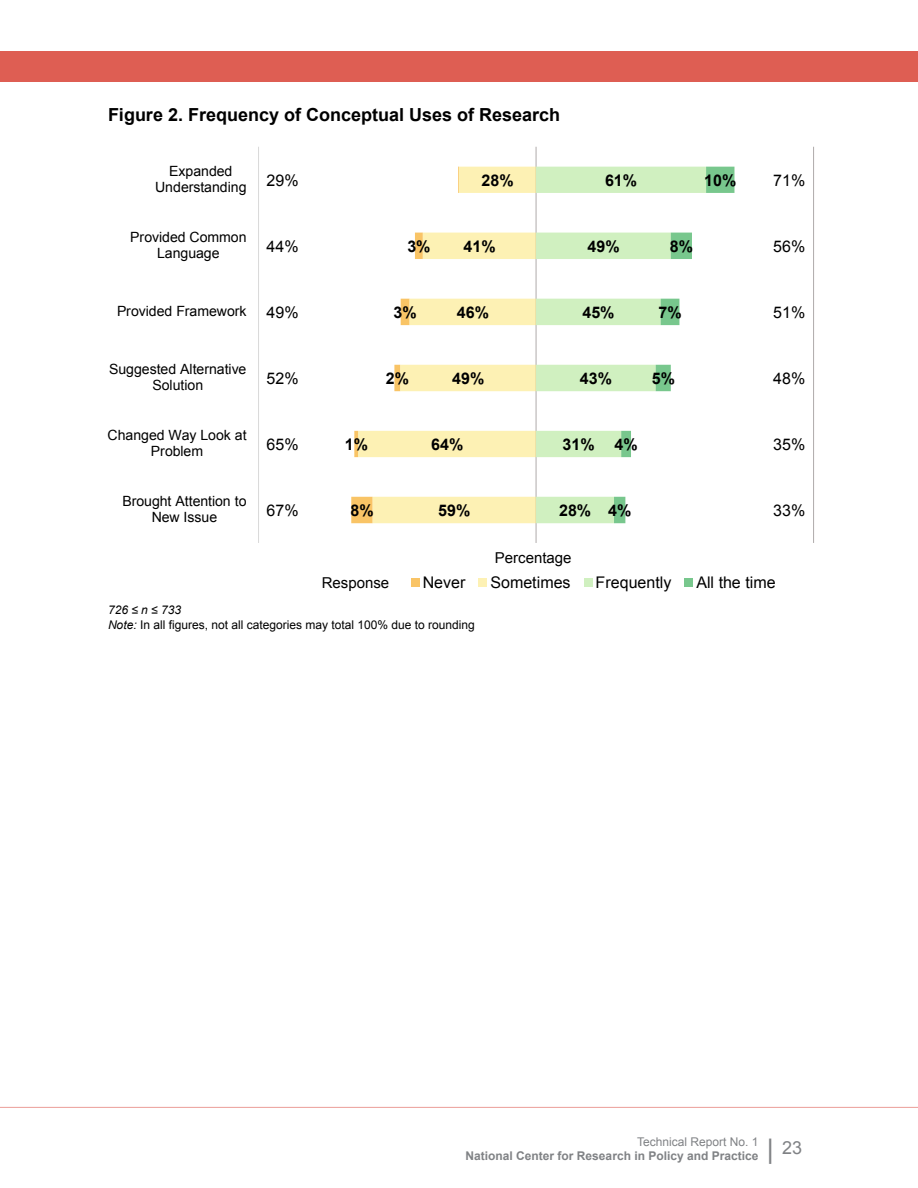
<style>
.page{position:relative;width:918px;height:1188px;background:#fff}
.page>*{position:absolute;margin:0;border:0;box-sizing:border-box;transform-origin:0 0}
.t1{font:700 18px "Arial";color:#000}
.t2{font:18px "Arial";color:#808285}
.t3{font:16.05px "Arial";letter-spacing:.005em;color:#000}
.t4{font:700 16.05px "Arial";letter-spacing:.005em;color:#000}
.t5{font:15px "Arial";color:#000}
.t6{font:14.1px/16.2px "Arial";color:#000;text-align:center}
.t7{font:12px/14.4px "Arial";color:#000}
.t8{font:700 12px "Arial";color:#808285}
.t9{font:12px "Arial";color:#808285}
.s1{font-style:italic}
.s2{font-size:27px}
</style>
<div class="page">
<div style="left:0;top:51px;width:918px;height:30px;background:#de5e53"></div>
<hr style="left:0;top:1107px;width:918px;height:1px;background:#eb9e98">
<svg style="left:258px;top:146px;width:556px;height:441px"></svg>
<p class="t1" style="left:108px;top:103px;width:454px">Figure 2. Frequency of Conceptual Uses of Research</p>
<p class="t6" style="left:155px;top:163px;width:93px">Expanded<br>Understanding</p>
<p class="t3" style="left:266px;top:170px;width:34px">29%</p>
<p class="t4" style="left:481px;top:169px;width:34px">28%</p>
<p class="t4" style="left:605px;top:169px;width:34px">61%</p>
<p class="t4" style="left:704px;top:169px;width:34px">10%</p>
<p class="t3" style="left:773px;top:169px;width:34px">71%</p>
<p class="t6" style="left:130px;top:229px;width:118px">Provided Common<br>Language</p>
<p class="t3" style="left:266px;top:236px;width:34px">44%</p>
<p class="t4" style="left:407px;top:235px;width:25px">3%</p>
<p class="t4" style="left:463px;top:235px;width:34px">41%</p>
<p class="t4" style="left:587px;top:235px;width:34px">49%</p>
<p class="t4" style="left:670px;top:235px;width:25px">8%</p>
<p class="t3" style="left:773px;top:235px;width:34px">56%</p>
<p class="t6" style="left:117px;top:303px;width:131px">Provided Framework</p>
<p class="t3" style="left:266px;top:302px;width:34px">49%</p>
<p class="t4" style="left:394px;top:301px;width:25px">3%</p>
<p class="t4" style="left:457px;top:301px;width:34px">46%</p>
<p class="t4" style="left:582px;top:301px;width:34px">45%</p>
<p class="t4" style="left:659px;top:301px;width:25px">7%</p>
<p class="t3" style="left:773px;top:302px;width:34px">51%</p>
<p class="t6" style="left:109px;top:361px;width:139px">Suggested Alternative<br>Solution</p>
<p class="t3" style="left:266px;top:368px;width:34px">52%</p>
<p class="t4" style="left:386px;top:367px;width:25px">2%</p>
<p class="t4" style="left:452px;top:367px;width:34px">49%</p>
<p class="t4" style="left:580px;top:367px;width:34px">43%</p>
<p class="t4" style="left:652px;top:367px;width:25px">5%</p>
<p class="t3" style="left:773px;top:368px;width:34px">48%</p>
<p class="t6" style="left:108px;top:427px;width:141px">Changed Way Look at<br>Problem</p>
<p class="t3" style="left:266px;top:434px;width:34px">65%</p>
<p class="t4" style="left:345px;top:433px;width:25px">1%</p>
<p class="t4" style="left:431px;top:433px;width:34px">64%</p>
<p class="t4" style="left:563px;top:433px;width:34px">31%</p>
<p class="t4" style="left:615px;top:433px;width:25px">4%</p>
<p class="t3" style="left:773px;top:434px;width:34px">35%</p>
<p class="t6" style="left:122px;top:493px;width:126px">Brought Attention to<br>New Issue</p>
<p class="t3" style="left:266px;top:500px;width:34px">67%</p>
<p class="t4" style="left:350px;top:500px;width:25px">8%</p>
<p class="t4" style="left:438px;top:499px;width:34px">59%</p>
<p class="t4" style="left:559px;top:499px;width:34px">28%</p>
<p class="t4" style="left:608px;top:499px;width:25px">4%</p>
<p class="t3" style="left:773px;top:500px;width:34px">33%</p>
<p class="t5" style="left:495px;top:547px;width:78px">Percentage</p>
<p class="t3" style="left:423px;top:572px;width:44px">Never</p>
<p class="t3" style="left:490px;top:572px;width:82px">Sometimes</p>
<p class="t3" style="left:596px;top:572px;width:77px">Frequently</p>
<p class="t3" style="left:696px;top:572px;width:81px">All the time</p>
<p class="t5" style="left:322px;top:573px;width:69px">Response</p>
<p class="t7" style="left:108px;top:603px;width:368px"><span class="s1">726 ≤ n ≤ 733<br>Note:</span> In all figures, not all categories may total 100% due to rounding</p>
<p class="t9" style="left:637px;top:1134px;width:123px">Technical Report No. 1</p>
<p class="t8" style="left:466px;top:1148px;width:294px">National Center for Research in Policy and Practice</p>
<p class="t2" style="left:767px;top:1136px;width:37px"><span class="s2">|</span> 23</p>
</div>
